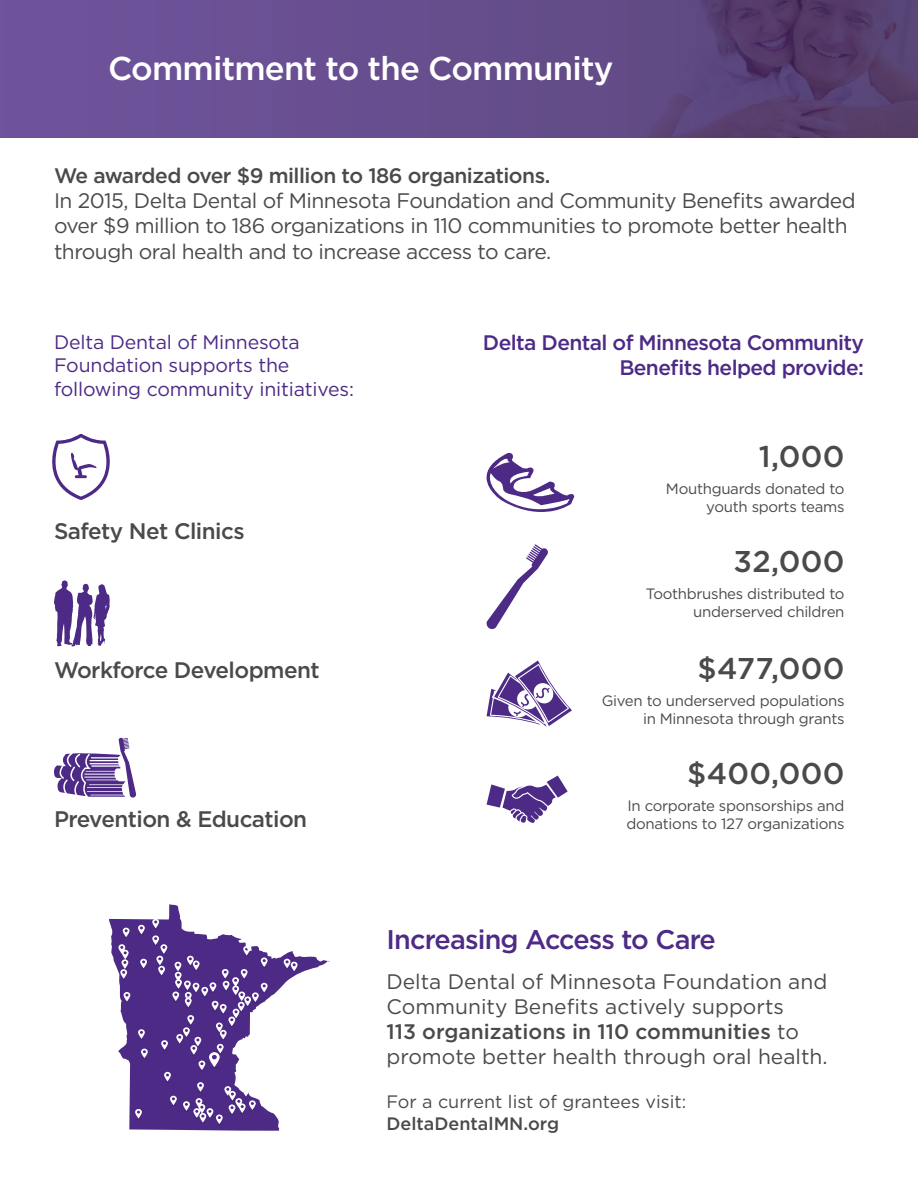
<style>
.page{position:relative;width:918px;height:1188px;background:#fff}
.page>*{position:absolute;margin:0;border:0;box-sizing:border-box;transform-origin:0 0}
.t1{font:500 33px "Gotham";letter-spacing:-.025em;color:#fff}
.t2{font:500 30px "Gotham";letter-spacing:.01em;color:#4a4a49}
.t3{font:500 27px "Gotham";letter-spacing:-.03em;color:#4d2a86}
.t4{font:500 22.5px "Gotham";letter-spacing:-.025em;color:#4a4a49}
.t5{font:21px/25.2px "Gotham";letter-spacing:-.025em;color:#4a4a49}
.t6{font:21px/25.2px "Gotham";color:#4a4a49}
.t7{font:500 21px/25.2px "Gotham";letter-spacing:-.03em;color:#4d2a86;text-align:right}
.t8{font:19.5px/23.4px "Gotham";letter-spacing:-.01em;color:#4d2a86}
.t9{font:18px "Gotham";color:#4a4a49}
.t10{font:500 18px "Gotham";color:#4a4a49}
.t11{font:15px/18px "Gotham";letter-spacing:-.02em;color:#4a4a49;text-align:right}
.s1{font-weight:500}
</style>
<div class="page">
<svg style="left:486px;top:544px;width:62px;height:86px"></svg>
<svg style="left:486px;top:453px;width:89px;height:59px"></svg>
<svg style="left:487px;top:660px;width:85px;height:67px"></svg>
<svg style="left:54px;top:580px;width:56px;height:66px"></svg>
<svg style="left:52px;top:434px;width:58px;height:66px"></svg>
<svg style="left:54px;top:738px;width:82px;height:60px"></svg>
<img style="left:0;top:0;width:918px;height:137px">
<svg style="left:487px;top:776px;width:81px;height:47px"></svg>
<svg style="left:109px;top:904px;width:221px;height:227px"></svg>
<img style="left:109px;top:997px;width:9px;height:23px">
<img style="left:109px;top:988px;width:9px;height:9px">
<img style="left:109px;top:978px;width:9px;height:10px">
<img style="left:109px;top:972px;width:9px;height:6px">
<img style="left:109px;top:956px;width:9px;height:16px">
<img style="left:109px;top:919px;width:9px;height:37px">
<img style="left:120px;top:916px;width:14px;height:3px">
<img style="left:134px;top:910px;width:44px;height:9px">
<img style="left:277px;top:990px;width:9px;height:21px">
<img style="left:268px;top:987px;width:9px;height:34px">
<img style="left:269px;top:948px;width:17px;height:2px">
<img style="left:268px;top:937px;width:1px;height:13px">
<img style="left:268px;top:950px;width:41px;height:37px">
<img style="left:272px;top:953px;width:44px;height:37px">
<img style="left:241px;top:1129px;width:23px;height:2px">
<img style="left:241px;top:1091px;width:33px;height:38px">
<img style="left:232px;top:1124px;width:9px;height:7px">
<img style="left:225px;top:1124px;width:7px;height:7px">
<img style="left:165px;top:1124px;width:10px;height:5px">
<img style="left:117px;top:1101px;width:43px;height:30px">
<img style="left:175px;top:1124px;width:5px;height:7px">
<img style="left:180px;top:1124px;width:44px;height:7px">
<svg style="left:284px;top:959px;width:14px;height:12px"></svg>
<svg style="left:118px;top:919px;width:150px;height:205px"></svg>
<p class="t1" style="left:108px;top:47px;width:507px">Commitment to the Community</p>
<p class="t5" style="left:54px;top:163px;width:803px"><span class="s1">We awarded over $9 million to 186 organizations.<br></span>In 2015, Delta Dental of Minnesota Foundation and Community Benefits awarded over $9 million to 186 organizations in 110 communities to promote better health through oral health and to increase access to care.</p>
<p class="t8" style="left:54px;top:330px;width:301px">Delta Dental of Minnesota<br>Foundation supports the following community initiatives:</p>
<p class="t4" style="left:54px;top:516px;width:192px">Safety Net Clinics</p>
<p class="t4" style="left:54px;top:655px;width:267px">Workforce Development</p>
<p class="t4" style="left:54px;top:805px;width:255px">Prevention &amp; Education</p>
<p class="t7" style="left:483px;top:330px;width:383px">Delta Dental of Minnesota Community<br>Benefits helped provide:</p>
<p class="t2" style="left:759px;top:437px;width:87px">1,000</p>
<p class="t11" style="left:666px;top:480px;width:180px">Mouthguards donated to youth sports teams</p>
<p class="t2" style="left:734px;top:542px;width:113px">32,000</p>
<p class="t11" style="left:646px;top:585px;width:200px">Toothbrushes distributed to underserved children</p>
<p class="t2" style="left:698px;top:648px;width:149px">$477,000</p>
<p class="t11" style="left:602px;top:691px;width:244px">Given to underserved populations in Minnesota through grants</p>
<p class="t2" style="left:687px;top:754px;width:159px">$400,000</p>
<p class="t11" style="left:627px;top:796px;width:219px;text-align:left">In corporate sponsorships and donations to 127 organizations</p>
<p class="t3" style="left:386px;top:922px;width:331px">Increasing Access to Care</p>
<p class="t6" style="left:386px;top:968px;width:443px">Delta Dental of Minnesota Foundation and Community Benefits actively supports<br><span class="s1">113 organizations in 110 communities</span> to promote better health through oral health.</p>
<p class="t9" style="left:386px;top:1090px;width:301px">For a current list of grantees visit:</p>
<p class="t10" style="left:386px;top:1112px;width:174px">DeltaDentalMN.org</p>
</div>
